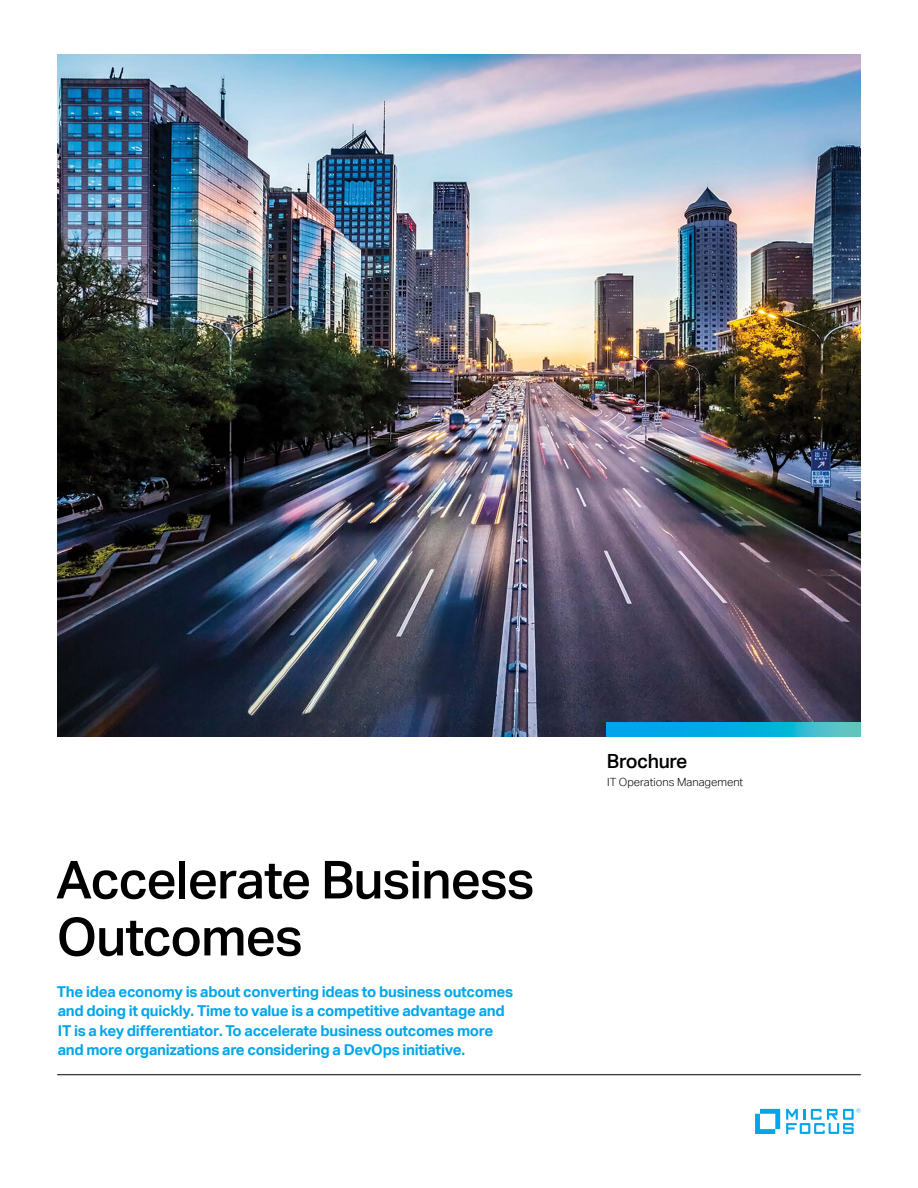
<style>
.page{position:relative;width:918px;height:1188px;background:#fff}
.page>*{position:absolute;margin:0;border:0;box-sizing:border-box;transform-origin:0 0}
.headline_35_38{font:500 52.5px/57px "Aktiv Grotesk";letter-spacing:-.02em;color:#000}
.collateral_name_13_1{font:500 19.5px "Aktiv Grotesk";letter-spacing:-.02em;color:#000}
.intro1_10_13-blue{font:700 15px/19.5px "Aktiv Grotesk";letter-spacing:-.02em;color:#00a6e9}
.caption_7_5_9_5{font:300 11.25px "Aktiv Grotesk";color:#000}
</style>
<div class="page">
<img style="left:57px;top:54px;width:804px;height:683px">
<svg style="left:606px;top:722px;width:255px;height:15px;background:#14b0dc"></svg>
<svg style="left:755px;top:1109px;width:25px;height:25px"></svg>
<svg style="left:786px;top:1108px;width:75px;height:26px"></svg>
<hr style="left:57px;top:1074px;width:804px;height:1px;background:#000">
<p class="headline_35_38" style="left:56px;top:851px;width:480px">Accelerate Business<br>Outcomes</p>
<p class="intro1_10_13-blue" style="left:57px;top:981px;width:458px">The idea economy is about converting ideas to business outcomes and doing it quickly. Time to value is a competitive advantage and IT is a key differentiator. To accelerate business outcomes more and more organizations are considering a DevOps initiative.</p>
<p class="collateral_name_13_1" style="left:607px;top:749px;width:82px">Brochure</p>
<p class="caption_7_5_9_5" style="left:607px;top:775px;width:138px">IT Operations Management</p>
</div>
